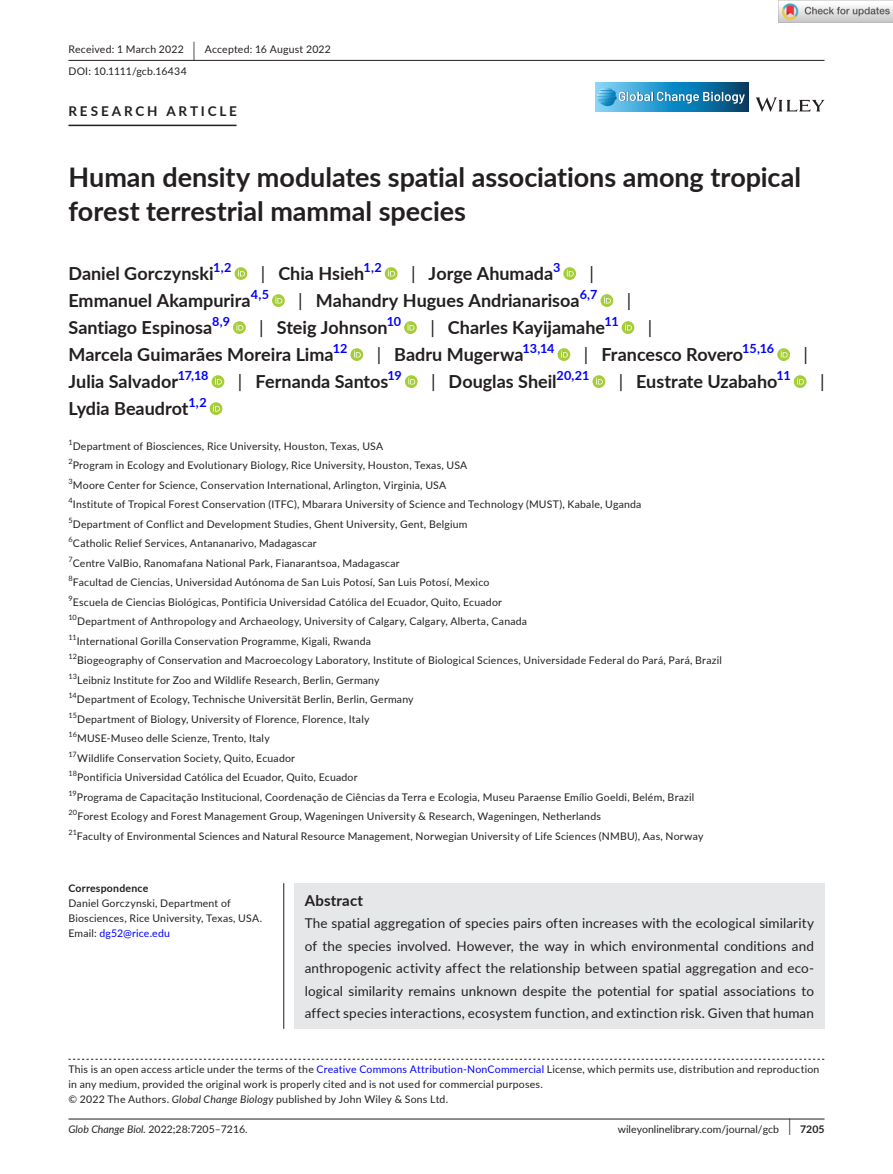
<style>
.page{position:relative;width:893px;height:1174px;background:#fff}
.page>*{position:absolute;margin:0;border:0;box-sizing:border-box;transform-origin:0 0}
.t1{font:700 27px/34.5px "Lato";color:#231f20}
.t2{font:700 18px "Lato";color:#231f20}
.t3{font:18px "Lato";color:#231f20}
.t4{font:700 15px "Lato";letter-spacing:.015em;color:#231f20}
.t5{font:13.5px/22.5px "Lato";letter-spacing:.01em;color:#231f20;text-align:justify}
.t6{font:700 13.5px "Lato";letter-spacing:.21em;color:#231f20}
.t7{font:700 12.6px "Lato";letter-spacing:-.015em;color:#00f}
.t8{font:10.5px/19.5px "Lato";letter-spacing:.02em;color:#231f20}
.t9{font:10.5px "Lato";color:#231f20}
.t10{font:700 10.5px "Lato";letter-spacing:.02em;color:#231f20}
.s1{font-size:19.65px}
.s2{font-weight:400}
.s3{color:#00f}
.s4{font-style:italic}
.s5{font-size:17.4px}
.s6{font-weight:700}
</style>
<div class="page">
<hr style="left:68px;top:1118px;width:756px;height:1px;background:#231f20">
<svg style="left:756px;top:97px;width:68px;height:15px"></svg>
<svg style="left:595px;top:82px;width:153px;height:29px;background:#2b8bbb"></svg>
<svg style="left:597px;top:87px;width:148px;height:19px;background:#4799c2"></svg>
<hr style="left:68px;top:60px;width:756px;height:1px;background:#231f20">
<hr style="left:68px;top:125px;width:169px;height:1px;background:#231f20">
<svg style="left:235px;top:267px;width:12px;height:13px"></svg>
<svg style="left:238px;top:269px;width:7px;height:7px"></svg>
<svg style="left:385px;top:267px;width:12px;height:13px"></svg>
<svg style="left:388px;top:269px;width:7px;height:7px"></svg>
<svg style="left:563px;top:267px;width:13px;height:13px"></svg>
<svg style="left:567px;top:269px;width:7px;height:7px"></svg>
<svg style="left:272px;top:294px;width:13px;height:13px"></svg>
<svg style="left:275px;top:296px;width:7px;height:7px"></svg>
<svg style="left:600px;top:294px;width:13px;height:13px"></svg>
<svg style="left:604px;top:296px;width:7px;height:7px"></svg>
<svg style="left:233px;top:321px;width:13px;height:13px"></svg>
<svg style="left:236px;top:323px;width:7px;height:7px"></svg>
<svg style="left:404px;top:321px;width:13px;height:13px"></svg>
<svg style="left:407px;top:323px;width:7px;height:7px"></svg>
<svg style="left:622px;top:321px;width:12px;height:13px"></svg>
<svg style="left:625px;top:323px;width:7px;height:7px"></svg>
<svg style="left:350px;top:348px;width:13px;height:13px"></svg>
<svg style="left:354px;top:350px;width:7px;height:7px"></svg>
<svg style="left:557px;top:348px;width:13px;height:13px"></svg>
<svg style="left:561px;top:350px;width:7px;height:7px"></svg>
<svg style="left:777px;top:348px;width:13px;height:13px"></svg>
<svg style="left:781px;top:350px;width:7px;height:7px"></svg>
<svg style="left:212px;top:375px;width:12px;height:13px"></svg>
<svg style="left:215px;top:377px;width:7px;height:7px"></svg>
<svg style="left:405px;top:375px;width:13px;height:13px"></svg>
<svg style="left:408px;top:377px;width:7px;height:7px"></svg>
<svg style="left:592px;top:375px;width:13px;height:13px"></svg>
<svg style="left:596px;top:377px;width:7px;height:7px"></svg>
<svg style="left:794px;top:375px;width:12px;height:13px"></svg>
<svg style="left:797px;top:377px;width:7px;height:7px"></svg>
<svg style="left:210px;top:402px;width:12px;height:13px"></svg>
<svg style="left:213px;top:404px;width:7px;height:7px"></svg>
<svg style="left:68px;top:1058px;width:756px;height:1px"></svg>
<div style="left:294px;top:883px;width:530px;height:145px;background:#e6e7e9"></div>
<hr style="left:283px;top:883px;width:1px;height:145px;background:#231f20">
<img style="left:779px;top:0;width:114px;height:23px">
<p class="t8" style="left:68px;top:38px;width:264px;line-height:21.8px">Received: 1 March 2022 <span class="s1">|</span> Accepted: 16 August 2022<br>DOI: 10.1111/gcb.16434</p>
<p class="t6" style="left:68px;top:101px;width:170px">RESEARCH ARTICLE</p>
<h1 class="t1" style="left:68px;top:159px;width:734px">Human density modulates spatial associations among tropical forest terrestrial mammal species</h1>
<h2 class="t2" style="left:68px;top:260px;width:147px">Daniel Gorczynski</h2>
<p class="t7" style="left:213px;top:258px;width:20px">1,2</p>
<h2 class="t2" style="left:261px;top:260px;width:105px"><span class="s2">|</span> Chia Hsieh</h2>
<p class="t7" style="left:363px;top:258px;width:20px">1,2</p>
<h2 class="t2" style="left:411px;top:260px;width:144px"><span class="s2">|</span> Jorge Ahumada</h2>
<p class="t7" style="left:553px;top:258px;width:9px">3</p>
<h2 class="t3" style="left:590px;top:260px;width:6px">|</h2>
<h2 class="t2" style="left:68px;top:287px;width:184px">Emmanuel Akampurira</h2>
<p class="t7" style="left:251px;top:285px;width:20px">4,5</p>
<h2 class="t2" style="left:298px;top:287px;width:283px"><span class="s2">|</span> Mahandry Hugues Andrianarisoa</h2>
<p class="t7" style="left:580px;top:285px;width:19px">6,7</p>
<h2 class="t3" style="left:627px;top:287px;width:6px">|</h2>
<h2 class="t2" style="left:68px;top:314px;width:145px">Santiago Espinosa</h2>
<p class="t7" style="left:212px;top:312px;width:19px">8,9</p>
<h2 class="t2" style="left:259px;top:314px;width:130px"><span class="s2">|</span> Steig Johnson</h2>
<p class="t7" style="left:387px;top:312px;width:16px">10</p>
<h2 class="t2" style="left:430px;top:314px;width:176px"><span class="s2">|</span> Charles Kayijamahe</h2>
<p class="t7" style="left:604px;top:312px;width:16px">11</p>
<h2 class="t3" style="left:648px;top:314px;width:6px">|</h2>
<h2 class="t2" style="left:68px;top:341px;width:267px">Marcela Guimarães Moreira Lima</h2>
<p class="t7" style="left:333px;top:339px;width:16px">12</p>
<h2 class="t2" style="left:377px;top:341px;width:148px"><span class="s2">|</span> Badru Mugerwa</h2>
<p class="t7" style="left:523px;top:339px;width:33px">13,14</p>
<h2 class="t2" style="left:584px;top:341px;width:161px"><span class="s2">|</span> Francesco Rovero</h2>
<p class="t7" style="left:742px;top:339px;width:34px">15,16</p>
<h2 class="t3" style="left:803px;top:341px;width:6px">|</h2>
<h2 class="t2" style="left:68px;top:368px;width:111px">Julia Salvador</h2>
<p class="t7" style="left:178px;top:366px;width:32px">17,18</p>
<h2 class="t2" style="left:238px;top:368px;width:152px"><span class="s2">|</span> Fernanda Santos</h2>
<p class="t7" style="left:388px;top:366px;width:16px">19</p>
<h2 class="t2" style="left:431px;top:368px;width:127px"><span class="s2">|</span> Douglas Sheil</h2>
<p class="t7" style="left:556px;top:366px;width:35px">20,21</p>
<h2 class="t2" style="left:619px;top:368px;width:160px"><span class="s2">|</span> Eustrate Uzabaho</h2>
<p class="t7" style="left:777px;top:366px;width:16px">11</p>
<h2 class="t3" style="left:820px;top:368px;width:6px">|</h2>
<h2 class="t2" style="left:68px;top:395px;width:140px">Lydia Beaudrot<sup>1,2</sup></h2>
<p class="t8" style="left:68px;top:435px;width:655px"><sup>1</sup>Department of Biosciences, Rice University, Houston, Texas, USA<br><sup>2</sup>Program in Ecology and Evolutionary Biology, Rice University, Houston, Texas, USA<br><sup>3</sup>Moore Center for Science, Conservation International, Arlington, Virginia, USA<br><sup>4</sup>Institute of Tropical Forest Conservation (ITFC), Mbarara University of Science and Technology (MUST), Kabale, Uganda<br><sup>5</sup>Department of Conflict and Development Studies, Ghent University, Gent, Belgium<br><sup>6</sup>Catholic Relief Services, Antananarivo, Madagascar<br><sup>7</sup>Centre ValBio, Ranomafana National Park, Fianarantsoa, Madagascar<br><sup>8</sup>Facultad de Ciencias, Universidad Autónoma de San Luis Potosí, San Luis Potosí, Mexico<br><sup>9</sup>Escuela de Ciencias Biológicas, Pontificia Universidad Católica del Ecuador, Quito, Ecuador<br><sup>10</sup>Department of Anthropology and Archaeology, University of Calgary, Calgary, Alberta, Canada<br><sup>11</sup>International Gorilla Conservation Programme, Kigali, Rwanda<br><sup>12</sup>Biogeography of Conservation and Macroecology Laboratory, Institute of Biological Sciences, Universidade Federal do Pará, Pará, Brazil <sup>13</sup>Leibniz Institute for Zoo and Wildlife Research, Berlin, Germany<br><sup>14</sup>Department of Ecology, Technische Universität Berlin, Berlin, Germany<br><sup>15</sup>Department of Biology, University of Florence, Florence, Italy<br><sup>16</sup>MUSE-Museo delle Scienze, Trento, Italy<br><sup>17</sup>Wildlife Conservation Society, Quito, Ecuador<br><sup>18</sup>Pontificia Universidad Católica del Ecuador, Quito, Ecuador<br><sup>19</sup>Programa de Capacitação Institucional, Coordenação de Ciências da Terra e Ecologia, Museu Paraense Emílio Goeldi, Belém, Brazil <sup>20</sup>Forest Ecology and Forest Management Group, Wageningen University &amp; Research, Wageningen, Netherlands<br><sup>21</sup>Faculty of Environmental Sciences and Natural Resource Management, Norwegian University of Life Sciences (NMBU), Aas, Norway</p>
<p class="t10" style="left:68px;top:880px;width:81px">Correspondence</p>
<p class="t8" style="left:68px;top:895px;width:195px;line-height:15px">Daniel Gorczynski, Department of<br>Biosciences, Rice University, Texas, USA.<br>Email: <span class="s3">dg52@rice.edu</span></p>
<h3 class="t4" style="left:305px;top:889px;width:60px">Abstract</h3>
<p class="t5" style="left:305px;top:911px;width:511px">The spatial aggregation of species pairs often increases with the ecological similarity of the species involved. However, the way in which environmental conditions and anthropogenic activity affect the relationship between spatial aggregation and eco&shy;logical similarity remains unknown despite the potential for spatial associations to affect species interactions, ecosystem function, and extinction risk. Given that human</p>
<p class="t8" style="left:68px;top:1061px;width:752px;line-height:15px">This is an open access article under the terms of the <span class="s3">Creative Commons Attribution-NonCommercial</span> License, which permits use, distribution and reproduction in any medium, provided the original work is properly cited and is not used for commercial purposes.<br>© 2022 The Authors. <span class="s4">Global Change Biology</span> published by John Wiley &amp; Sons Ltd.</p>
<p class="t9" style="left:68px;top:1121px;width:181px"><span class="s4">Glob Change Biol.</span> 2022;28:7205–7216.</p>
<p class="t9" style="left:618px;top:1121px;width:208px">wileyonlinelibrary.com/journal/gcb <span class="s5">|</span> <span class="s6">7205</span></p>
</div>
